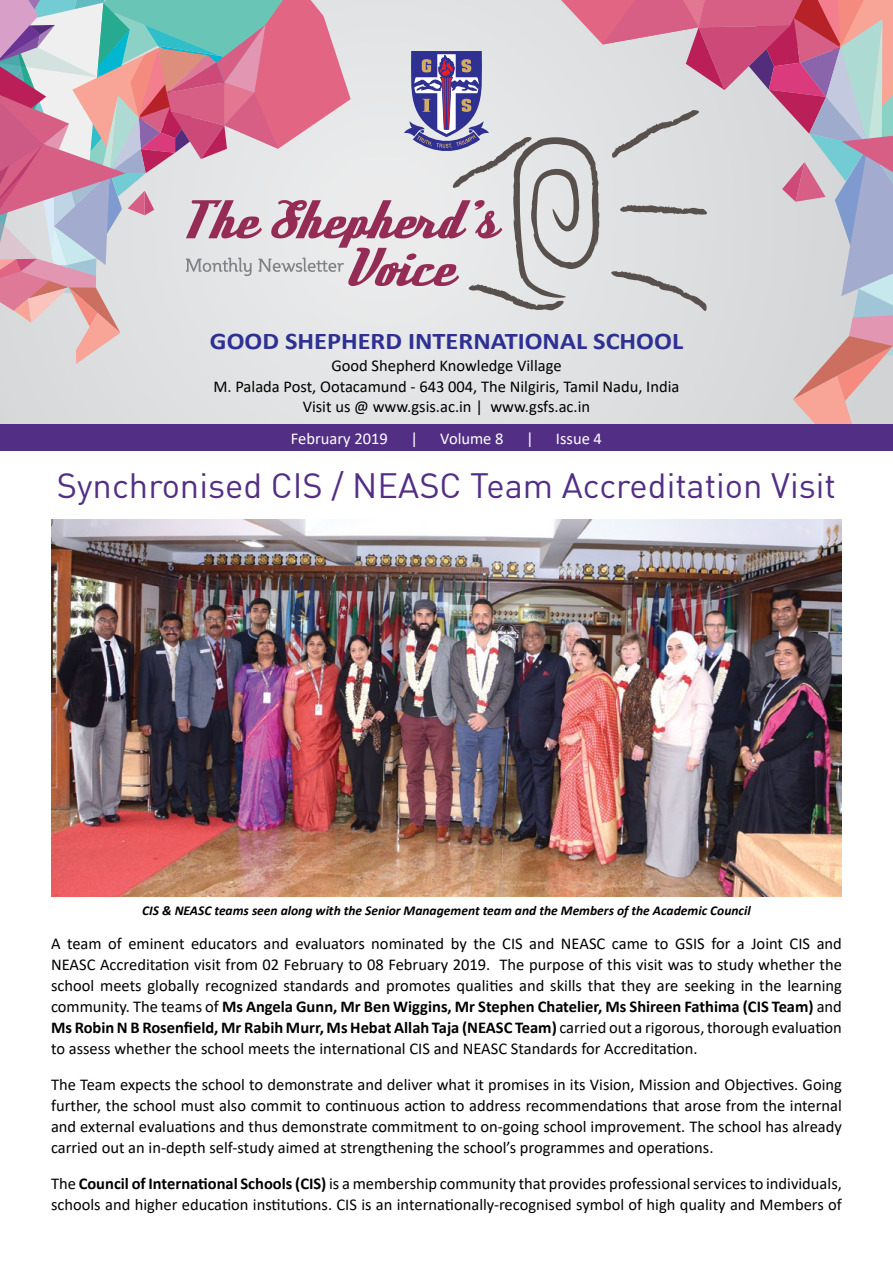
<style>
.page{position:relative;width:893px;height:1263px;background:#fff}
.page>*{position:absolute;margin:0;border:0;box-sizing:border-box;transform-origin:0 0}
.Main_Head{font:34.5px "DIN";color:#522f85}
.t1{font:700 24px "Calibri";color:#2e3092;scale:1.1 1}
.Body_Text{font:16.5px/21px "Calibri";color:#000;text-align:justify}
.t2{font:16.5px "Calibri";color:#fff}
.Photo_Head{font:italic 700 13.5px "Calibri";color:#000}
.s1{font-weight:700}
</style>
<div class="page">
<div style="left:0;top:0;width:893px;height:425px;background:#e1e2e3"></div>
<svg style="left:502px;top:137px;width:59px;height:174px"></svg>
<svg style="left:561px;top:0;width:332px;height:424px"></svg>
<svg style="left:0;top:0;width:502px;height:364px"></svg>
<div style="left:0;top:424px;width:893px;height:27px;background:#522f85"></div>
<img style="left:51px;top:520px;width:791px;height:376px">
<p class="t1" style="left:210px;top:324px;width:432px">GOOD SHEPHERD INTERNATIONAL SCHOOL</p>
<p class="Body_Text" style="left:331px;top:354px;width:232px">Good Shepherd Knowledge Village</p>
<p class="Body_Text" style="left:213px;top:376px;width:467px">M. Palada Post, Ootacamund - 643 004, The Nilgiris, Tamil Nadu, India</p>
<p class="Body_Text" style="left:303px;top:396px;width:289px">Visit us @ www.gsis.ac.in | www.gsfs.ac.in</p>
<p class="t2" style="left:291px;top:427px;width:99px">February 2019</p>
<p class="t2" style="left:410px;top:427px;width:9px">|</p>
<p class="t2" style="left:440px;top:427px;width:65px">Volume 8</p>
<p class="t2" style="left:526px;top:427px;width:9px">|</p>
<p class="t2" style="left:556px;top:427px;width:48px">Issue 4</p>
<p class="Main_Head" style="left:57px;top:464px;width:781px">Synchronised CIS / NEASC Team Accreditation Visit</p>
<p class="Photo_Head" style="left:142px;top:901px;width:610px">CIS &amp; NEASC teams seen along with the Senior Management team and the Members of the Academic Council</p>
<p class="Body_Text" style="left:51px;top:932px;width:792px">A team of eminent educators and evaluators nominated by the CIS and NEASC came to GSIS for a Joint CIS and NEASC Accreditation visit from 02 February to 08 February 2019. The purpose of this visit was to study whether the school meets globally recognized standards and promotes qualities and skills that they are seeking in the learning community. The teams of <span class="s1">Ms Angela Gunn, Mr Ben Wiggins, Mr Stephen Chatelier, Ms Shireen Fathima (CIS Team)</span> and <span class="s1">Ms Robin N B Rosenfield, Mr Rabih Murr, Ms Hebat Allah Taja (NEASC Team)</span> carried out a rigorous, thorough evaluation to assess whether the school meets the international CIS and NEASC Standards for Accreditation.</p>
<p class="Body_Text" style="left:51px;top:1073px;width:792px">The Team expects the school to demonstrate and deliver what it promises in its Vision, Mission and Objectives. Going further, the school must also commit to continuous action to address recommendations that arose from the internal and external evaluations and thus demonstrate commitment to on-going school improvement. The school has already carried out an in-depth self-study aimed at strengthening the school’s programmes and operations.</p>
<p class="Body_Text" style="left:51px;top:1172px;width:792px">The <span class="s1">Council of International Schools (CIS)</span> is a membership community that provides professional services to individuals, schools and higher education institutions. CIS is an internationally-recognised symbol of high quality and Members of</p>
</div>
